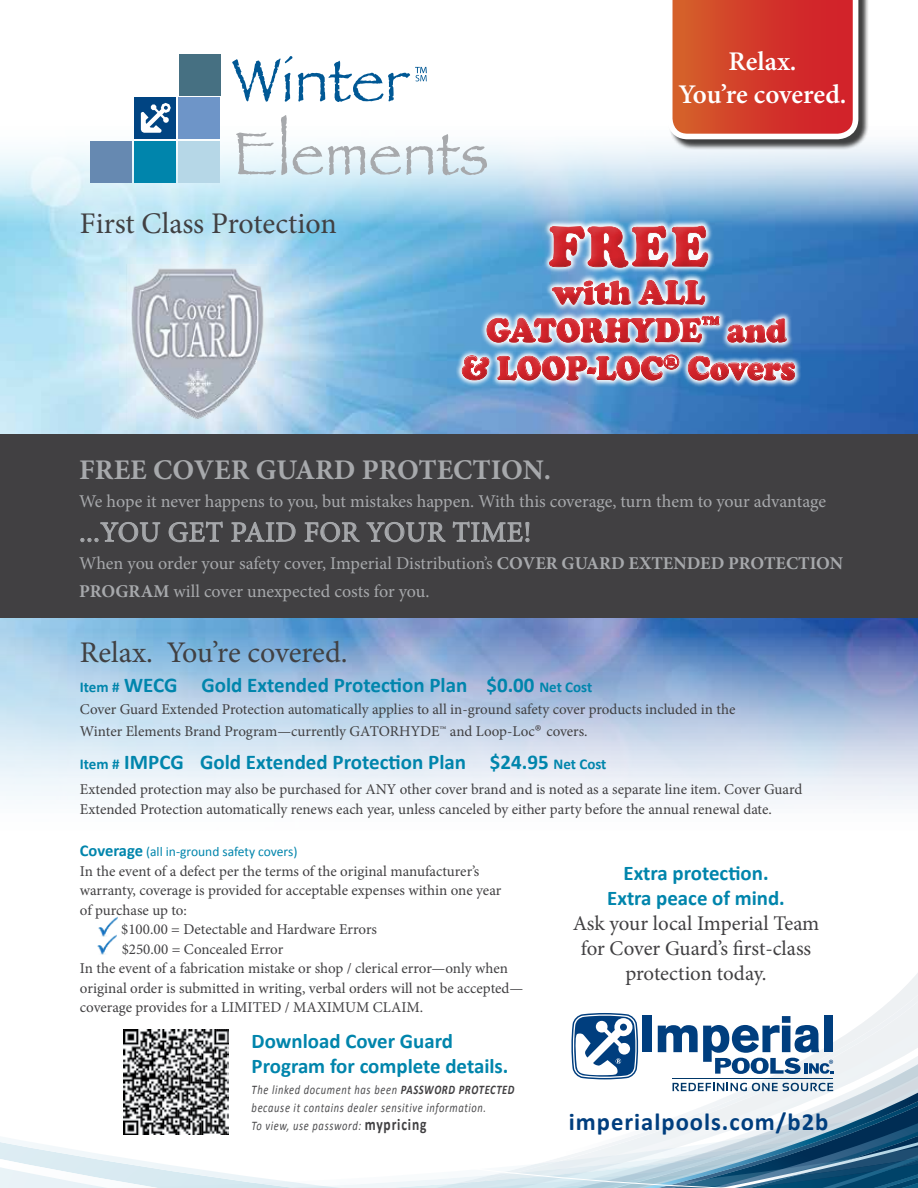
<style>
.page{position:relative;width:918px;height:1188px;background:#fff}
.page>*{position:absolute;margin:0;border:0;box-sizing:border-box;transform-origin:0 0}
.t1{font:55.8px "Cooper Black Std";color:#d2232a;scale:.91 1}
.t2{font:900 34.65px/37.8px "Cooper";color:#d2232a;text-align:center;scale:.91 1}
.t3{font:30px "Minion Pro";letter-spacing:-.005em;color:#414042}
.t4{font:700 28.5px "Minion Pro";color:#a7a9ac}
.t5{font:28.5px "Minion Pro";letter-spacing:.02em;color:#a7a9ac}
.t6{font:600 27px/32.4px "Minion Pro";letter-spacing:-.005em;color:#fff;text-align:center}
.t7{font:700 24.6px "Calibri";letter-spacing:.04em;color:#003e7e}
.t8{font:700 21px "Calibri";color:#0085ac}
.t9{font:700 20.85px/25px "Calibri";color:#0085ac;text-align:center}
.t10{font:20.85px/25px "Minion Pro";letter-spacing:-.005em;color:#414042;text-align:center}
.t11{font:18px/27.6px "Minion Pro";letter-spacing:-.005em;color:#a7a9ac}
.t12{font:15px/21.8px "Minion Pro";color:#414042}
.t13{font:13.5px "Calibri";color:#0085ac}
.t14{font:italic 13.2px/18px "Calibri";letter-spacing:.06em;color:#4d4d4f;scale:.8 1}
.s1{font-weight:700}
.s2{font-size:15px}
.s3{font-size:21px}
.s4{font-weight:700;font-size:16.5px}
.s5{color:#414042}
.s6{font-weight:700;color:#414042}
.s7{font-weight:700;font-style:normal;font-size:16.8px;color:#414042}
</style>
<div class="page">
<img style="left:0;top:119px;width:918px;height:685px">
<div style="left:0;top:434px;width:918px;height:184px;background:#414042"></div>
<img style="left:119px;top:264px;width:163px;height:157px">
<svg style="left:81px;top:522px;width:79px;height:20px"></svg>
<svg style="left:169px;top:522px;width:54px;height:20px"></svg>
<svg style="left:231px;top:522px;width:65px;height:20px"></svg>
<svg style="left:305px;top:522px;width:55px;height:20px"></svg>
<svg style="left:366px;top:522px;width:80px;height:20px"></svg>
<svg style="left:453px;top:521px;width:77px;height:183px"></svg>
<div style="left:179px;top:54px;width:41px;height:41px;background:#467082"></div>
<div style="left:179px;top:98px;width:41px;height:41px;background:#6e95c8"></div>
<div style="left:178px;top:141px;width:42px;height:41px;background:#b6d7e7"></div>
<div style="left:135px;top:141px;width:41px;height:41px;background:#0085ac"></div>
<div style="left:91px;top:141px;width:41px;height:42px;background:#6689b1"></div>
<div style="left:135px;top:98px;width:41px;height:41px;background:#004482"></div>
<svg style="left:141px;top:103px;width:30px;height:30px"></svg>
<svg style="left:232px;top:56px;width:60px;height:46px"></svg>
<svg style="left:298px;top:61px;width:129px;height:41px"></svg>
<svg style="left:236px;top:115px;width:51px;height:60px"></svg>
<svg style="left:293px;top:134px;width:194px;height:41px"></svg>
<div style="left:451px;top:215px;width:350px;height:164px;background:#fff;opacity:.75"></div>
<div style="left:456px;top:223px;width:349px;height:168px;background:#000;opacity:.75"></div>
<div style="left:668px;top:0;width:201px;height:150px;background:#000;opacity:.75"></div>
<svg style="left:667px;top:0;width:191px;height:139px;background:#d64d3d"></svg>
<img style="left:97px;top:941px;width:15px;height:14px">
<img style="left:98px;top:916px;width:20px;height:25px">
<svg style="left:0;top:1013px;width:918px;height:175px"></svg>
<h3 class="t3" style="left:80px;top:204px;width:259px">First Class Protection</h3>
<h3 class="t6" style="left:678px;top:45px;width:170px">Relax.<br>You’re covered.</h3>
<h1 class="t1" style="left:549px;top:213px;width:177px">FREE</h1>
<h2 class="t2" style="left:462px;top:274px;width:368px">with ALL<br>GATORHYDE<sup>™</sup> and &amp; LOOP-LOC<sup>®</sup> Covers</h2>
<h3 class="t4" style="left:79px;top:450px;width:473px">FREE COVER GUARD PROTECTION.</h3>
<p class="t11" style="left:79px;top:488px;width:748px">We hope it never happens to you, but mistakes happen. With this coverage, turn them to your advantage</p>
<h3 class="t5" style="left:79px;top:513px;width:454px">...YOU GET PAID FOR YOUR TIME!</h3>
<p class="t11" style="left:79px;top:549px;width:766px">When you order your safety cover, Imperial Distribution’s <span class="s1">COVER GUARD EXTENDED PROTECTION<br>PROGRAM</span> will cover unexpected costs for you.</p>
<h3 class="t3" style="left:80px;top:632px;width:269px">Relax. You’re covered.</h3>
<h3 class="t8" style="left:80px;top:672px;width:514px"><span class="s2">Item #</span> WECG Gold Extended Protection Plan $0.00 <span class="s2">Net Cost</span></h3>
<p class="t12" style="left:80px;top:698px;width:657px">Cover Guard Extended Protection automatically applies to all in-ground safety cover products included in the<br>Winter Elements Brand Program—currently GATORHYDE™ and Loop-Loc<span class="s3">®</span> covers.</p>
<h3 class="t8" style="left:80px;top:749px;width:528px"><span class="s2">Item #</span> IMPCG Gold Extended Protection Plan $24.95 <span class="s2">Net Cost</span></h3>
<p class="t12" style="left:80px;top:780px;width:724px;line-height:19.5px">Extended protection may also be purchased for ANY other cover brand and is noted as a separate line item. Cover Guard<br>Extended Protection automatically renews each year, unless canceled by either party before the annual renewal date.</p>
<p class="t13" style="left:80px;top:843px;width:219px"><span class="s4">Coverage</span> (all in-ground safety covers)</p>
<p class="t12" style="left:80px;top:860px;width:401px">In the event of a defect per the terms of the original manufacturer’s</p>
<p class="t12" style="left:80px;top:879px;width:423px">warranty, coverage is provided for acceptable expenses within one year</p>
<p class="t12" style="left:80px;top:899px;width:109px">of purchase up to:</p>
<p class="t12" style="left:121px;top:918px;width:257px">$100.00 = Detectable and Hardware Errors</p>
<p class="t12" style="left:122px;top:938px;width:163px">$250.00 = Concealed Error</p>
<p class="t12" style="left:80px;top:957px;width:430px">In the event of a fabrication mistake or shop / clerical error—only when</p>
<p class="t12" style="left:80px;top:977px;width:445px">original order is submitted in writing, verbal orders will not be accepted—</p>
<p class="t12" style="left:80px;top:996px;width:345px">coverage provides for a LIMITED / MAXIMUM CLAIM.</p>
<h3 class="t9" style="left:252px;top:1029px;width:258px;text-align:left">Download Cover Guard<br>Program for complete details.</h3>
<p class="t14" style="left:252px;top:1080px;width:330px"><span class="s5">T</span>he linked document has been <span class="s6">PASSWORD PROTECTED </span>because it contains dealer sensitive information.<br>To view, use password: <span class="s7">mypricing</span></p>
<h3 class="t9" style="left:607px;top:860px;width:179px">Extra protection.<br>Extra peace of mind.</h3>
<h3 class="t10" style="left:573px;top:911px;width:248px">Ask your local Imperial Team for Cover Guard’s first-class protection today.</h3>
<h3 class="t7" style="left:569px;top:1106px;width:261px">imperialpools.com/b2b</h3>
</div>
